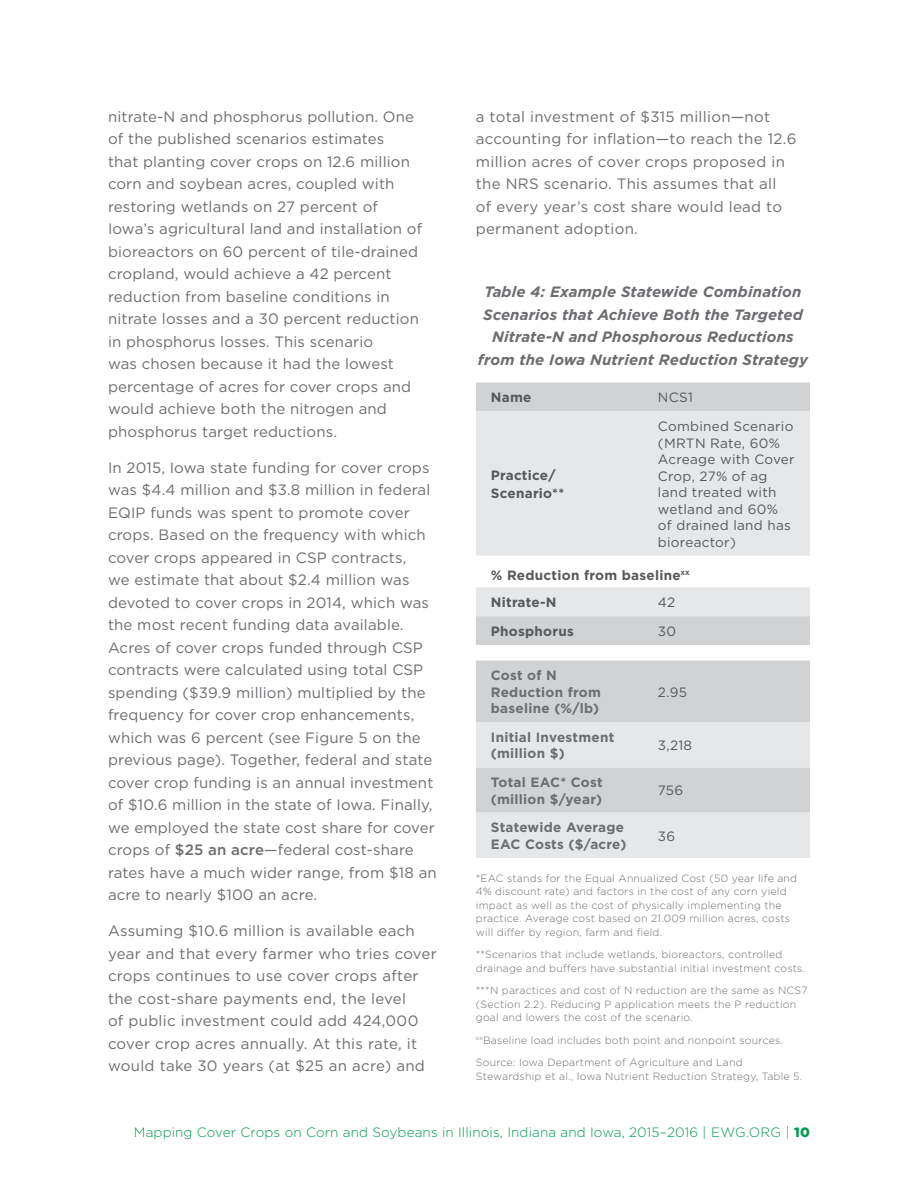
<style>
.page{position:relative;width:918px;height:1188px;background:#fff}
.page>*{position:absolute;margin:0;border:0;box-sizing:border-box;transform-origin:0 0}
.Body{font:15px/22.5px "Gotham";letter-spacing:.01em;color:#6c6d70}
.table_title{font:italic 700 15px/22.5px "Gotham";letter-spacing:.01em;color:#6c6d70;text-align:center}
.t1{font:13.5px/16.5px "Gotham";letter-spacing:.02em;color:#57585a}
.t2{font:700 13.5px/16.5px "Gotham";letter-spacing:.02em;color:#6c6d70}
.t3{font:300 13.5px "Gotham";letter-spacing:.01em;color:#00994f}
.t4{font:700 13.5px/18px "Gotham";letter-spacing:.02em;color:#57585a}
.SOURCE_Source__EWG{font:300 10.5px/13.5px "Gotham";letter-spacing:.02em;color:#6c6d70}
.s1{font-weight:500}
.s2{font-weight:900}
</style>
<div class="page">
<div style="left:476px;top:382px;width:334px;height:29px;background:#d1d2d4"></div>
<svg style="left:476px;top:411px;width:334px;height:447px;background:#e1e2e4"></svg>
<svg style="left:476px;top:645px;width:334px;height:15px"></svg>
<p class="Body" style="left:108px;top:105px;width:316px">nitrate-N and phosphorus pollution. One of the published scenarios estimates<br>that planting cover crops on 12.6 million corn and soybean acres, coupled with restoring wetlands on 27 percent of Iowa’s agricultural land and installation of bioreactors on 60 percent of tile-drained cropland, would achieve a 42 percent reduction from baseline conditions in nitrate losses and a 30 percent reduction in phosphorus losses. This scenario<br>was chosen because it had the lowest percentage of acres for cover crops and would achieve both the nitrogen and phosphorus target reductions.</p>
<p class="Body" style="left:108px;top:456px;width:330px">In 2015, Iowa state funding for cover crops was $4.4 million and $3.8 million in federal EQIP funds was spent to promote cover crops. Based on the frequency with which cover crops appeared in CSP contracts,<br>we estimate that about $2.4 million was devoted to cover crops in 2014, which was the most recent funding data available.<br>Acres of cover crops funded through CSP contracts were calculated using total CSP spending ($39.9 million) multiplied by the frequency for cover crop enhancements, which was 6 percent (see Figure 5 on the previous page). Together, federal and state cover crop funding is an annual investment of $10.6 million in the state of Iowa. Finally, we employed the state cost share for cover crops of <span class="s1">$25 an acre</span>—federal cost-share rates have a much wider range, from $18 an acre to nearly $100 an acre.</p>
<p class="Body" style="left:108px;top:919px;width:330px">Assuming $10.6 million is available each year and that every farmer who tries cover crops continues to use cover crops after the cost-share payments end, the level<br>of public investment could add 424,000 cover crop acres annually. At this rate, it would take 30 years (at $25 an acre) and</p>
<p class="Body" style="left:476px;top:105px;width:322px">a total investment of $315 million—not accounting for inflation—to reach the 12.6 million acres of cover crops proposed in the NRS scenario. This assumes that all<br>of every year’s cost share would lead to permanent adoption.</p>
<p class="table_title" style="left:478px;top:280px;width:332px">Table 4: Example Statewide Combination Scenarios that Achieve Both the Targeted Nitrate-N and Phosphorous Reductions from the Iowa Nutrient Reduction Strategy</p>
<p class="t4" style="left:491px;top:388px;width:42px">Name</p>
<p class="t1" style="left:658px;top:389px;width:36px">NCS1</p>
<p class="t1" style="left:658px;top:418px;width:138px">Combined Scenario (MRTN Rate, 60%<br>Acreage with Cover<br>Crop, 27% of ag land treated with wetland and 60% of drained land has bioreactor)</p>
<p class="t4" style="left:491px;top:566px;width:201px">% Reduction from baseline<sup>xx</sup></p>
<p class="t4" style="left:491px;top:593px;width:67px">Nitrate-N</p>
<p class="t1" style="left:658px;top:594px;width:19px">42</p>
<p class="t4" style="left:491px;top:622px;width:84px">Phosphorus</p>
<p class="t1" style="left:658px;top:623px;width:20px">30</p>
<p class="t2" style="left:491px;top:667px;width:112px">Cost of N<br>Reduction from baseline (%/lb)</p>
<p class="t4" style="left:491px;top:466px;width:75px">Practice/<br>Scenario**</p>
<p class="t1" style="left:658px;top:683px;width:31px">2.95</p>
<p class="t2" style="left:491px;top:729px;width:125px">Initial Investment (million $)</p>
<p class="t1" style="left:658px;top:737px;width:36px">3,218</p>
<p class="t2" style="left:491px;top:774px;width:113px">Total EAC* Cost (million $/year)</p>
<p class="t1" style="left:658px;top:782px;width:27px">756</p>
<p class="t2" style="left:491px;top:819px;width:137px">Statewide Average<br>EAC Costs ($/acre)</p>
<p class="t1" style="left:658px;top:827px;width:19px">36</p>
<p class="SOURCE_Source__EWG" style="left:476px;top:871px;width:323px">*EAC stands for the Equal Annualized Cost (50 year life and 4% discount rate) and factors in the cost of any corn yield impact as well as the cost of physically implementing the practice. Average cost based on 21.009 million acres, costs will differ by region, farm and field.</p>
<p class="SOURCE_Source__EWG" style="left:476px;top:947px;width:331px">**Scenarios that include wetlands, bioreactors, controlled drainage and buffers have substantial initial investment costs.</p>
<p class="SOURCE_Source__EWG" style="left:476px;top:983px;width:333px">***N paractices and cost of N reduction are the same as NCS7 (Section 2.2). Reducing P application meets the P reduction goal and lowers the cost of the scenario.</p>
<p class="SOURCE_Source__EWG" style="left:476px;top:1033px;width:309px"><sup>xx</sup>Baseline load includes both point and nonpoint sources.</p>
<p class="SOURCE_Source__EWG" style="left:476px;top:1055px;width:328px">Source: Iowa Department of Agriculture and Land<br>Stewardship et al., Iowa Nutrient Reduction Strategy, Table 5.</p>
<p class="t3" style="left:134px;top:1124px;width:678px">Mapping Cover Crops on Corn and Soybeans in Illinois, Indiana and Iowa, 2015–2016 | EWG.ORG | <span class="s2">10</span></p>
</div>
